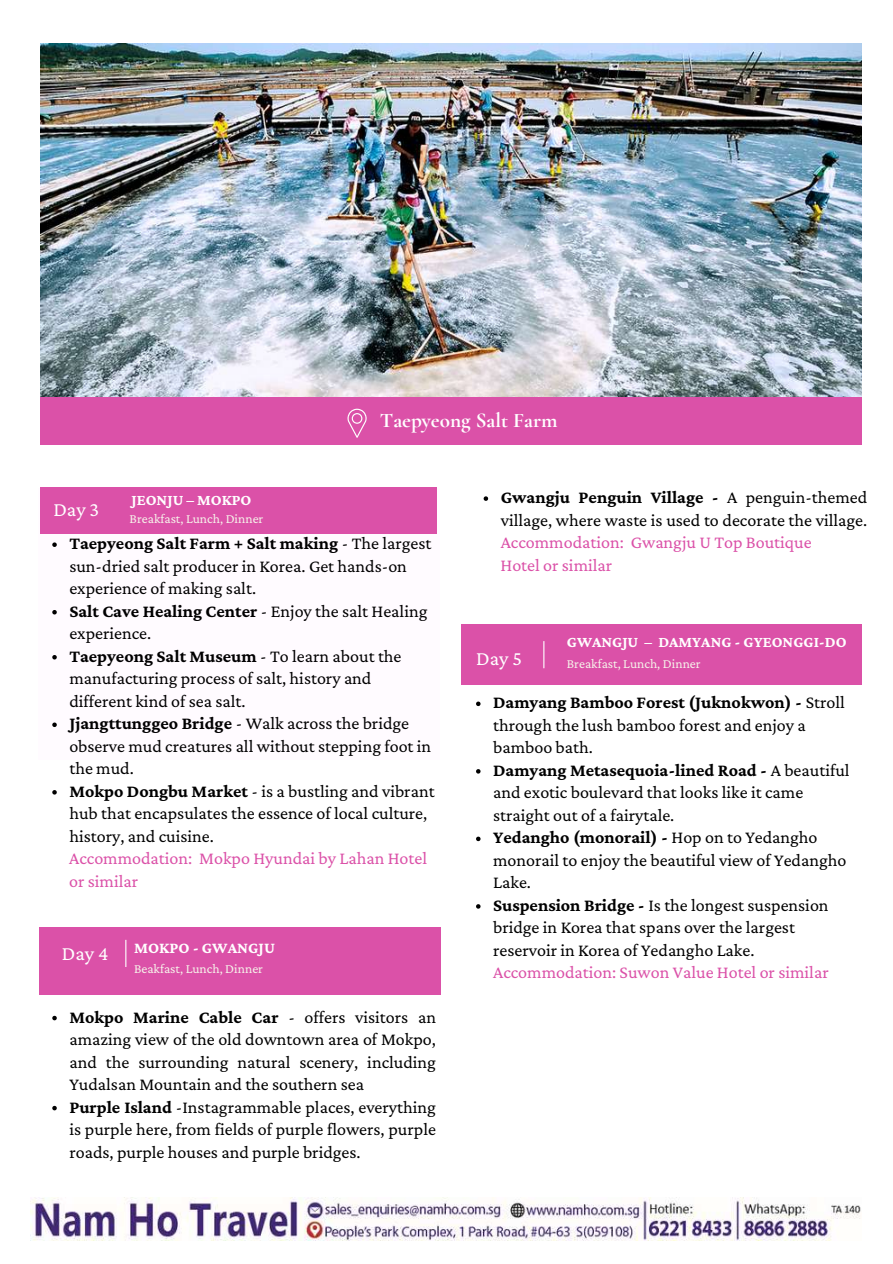
<style>
.page{position:relative;width:893px;height:1264px;background:#fff}
.page>*{position:absolute;margin:0;border:0;box-sizing:border-box;transform-origin:0 0}
.t1{font:700 21.15px "Cormorant Garamond";color:#fff}
.t2{font:20.4px "Crimson Pro";color:#fff}
.t3{font:18px/22.5px "Crimson Pro";color:#000}
.t4{font:18px/22.5px "Crimson Pro";color:#db51a8}
.t5{font:700 16.05px "Crimson Pro";color:#fff}
.t6{font:700 15.75px "Crimson Pro";color:#fff}
.t7{font:13.5px "Crimson Pro";color:#f6f3ea}
.s1{font-weight:700}
</style>
<div class="page">
<div style="left:39px;top:927px;width:401px;height:67px;background:#db51a8"></div>
<svg style="left:125px;top:939px;width:1px;height:28px"></svg>
<div style="left:38px;top:488px;width:401px;height:271px;background:#fffbff"></div>
<div style="left:40px;top:488px;width:397px;height:46px;background:#db51a8"></div>
<img style="left:31px;top:1197px;width:830px;height:43px">
<div style="left:461px;top:624px;width:400px;height:60px;background:#db51a8"></div>
<svg style="left:543px;top:641px;width:1px;height:27px"></svg>
<img style="left:40px;top:43px;width:821px;height:354px">
<div style="left:40px;top:397px;width:821px;height:47px;background:#db51a8"></div>
<svg style="left:347px;top:409px;width:19px;height:29px"></svg>
<svg style="left:52px;top:1015px;width:5px;height:5px"></svg>
<svg style="left:52px;top:1105px;width:5px;height:5px"></svg>
<svg style="left:52px;top:542px;width:5px;height:5px"></svg>
<svg style="left:52px;top:610px;width:5px;height:4px"></svg>
<svg style="left:52px;top:655px;width:5px;height:4px"></svg>
<svg style="left:52px;top:722px;width:5px;height:5px"></svg>
<svg style="left:52px;top:790px;width:5px;height:4px"></svg>
<svg style="left:483px;top:496px;width:5px;height:5px"></svg>
<svg style="left:476px;top:701px;width:4px;height:5px"></svg>
<svg style="left:476px;top:769px;width:4px;height:4px"></svg>
<svg style="left:476px;top:836px;width:4px;height:5px"></svg>
<svg style="left:476px;top:904px;width:4px;height:4px"></svg>
<p class="t1" style="left:380px;top:407px;width:179px">Taepyeong Salt Farm</p>
<p class="t6" style="left:131px;top:491px;width:121px">JEONJU – MOKPO</p>
<p class="t3" style="left:69px;top:532px;width:367px"><span class="s1">Taepyeong Salt Farm + Salt making</span> - The largest sun-dried salt producer in Korea. Get hands-on experience of making salt.<br><span class="s1">Salt Cave Healing Center</span> - Enjoy the salt Healing experience.<br><span class="s1">Taepyeong Salt Museum</span> - To learn about the manufacturing process of salt, history and different kind of sea salt.<br><span class="s1">Jjangttunggeo Bridge</span> - Walk across the bridge observe mud creatures all without stepping foot in the mud.<br><span class="s1">Mokpo Dongbu Market</span> - is a bustling and vibrant hub that encapsulates the essence of local culture, history, and cuisine.</p>
<p class="t4" style="left:69px;top:847px;width:359px">Accommodation: Mokpo Hyundai by Lahan Hotel or similar</p>
<p class="t2" style="left:53px;top:497px;width:47px">Day 3</p>
<p class="t7" style="left:130px;top:511px;width:135px">Breakfast, Lunch, Dinner</p>
<p class="t2" style="left:62px;top:941px;width:48px">Day 4</p>
<p class="t5" style="left:134px;top:938px;width:142px">MOKPO - GWANGJU</p>
<p class="t7" style="left:134px;top:960px;width:130px">Beakfast, Lunch, Dinner</p>
<p class="t3" style="left:69px;top:1005px;width:368px"><span class="s1">Mokpo Marine Cable Car</span> - offers visitors an amazing view of the old downtown area of Mokpo, and the surrounding natural scenery, including Yudalsan Mountain and the southern sea<br><span class="s1">Purple Island</span> -Instagrammable places, everything is purple here, from fields of purple flowers, purple roads, purple houses and purple bridges.</p>
<p class="t3" style="left:500px;top:485px;width:368px"><span class="s1">Gwangju Penguin Village -</span> A penguin-themed village, where waste is used to decorate the village.</p>
<p class="t4" style="left:500px;top:530px;width:312px">Accommodation: Gwangju U Top Boutique<br>Hotel or similar</p>
<p class="t6" style="left:567px;top:632px;width:281px">GWANGJU – DAMYANG - GYEONGGI-DO</p>
<p class="t2" style="left:476px;top:647px;width:47px">Day 5</p>
<p class="t7" style="left:567px;top:655px;width:135px">Breakfast, Lunch, Dinner</p>
<p class="t3" style="left:493px;top:691px;width:358px"><span class="s1">Damyang Bamboo Forest (Juknokwon) -</span> Stroll through the lush bamboo forest and enjoy a bamboo bath.<br><span class="s1">Damyang Metasequoia-lined Road -</span> A beautiful and exotic boulevard that looks like it came straight out of a fairytale.<br><span class="s1">Yedangho (monorail) -</span> Hop on to Yedangho monorail to enjoy the beautiful view of Yedangho Lake.<br><span class="s1">Suspension Bridge -</span> Is the longest suspension bridge in Korea that spans over the largest reservoir in Korea of Yedangho Lake.</p>
<p class="t4" style="left:493px;top:961px;width:337px">Accommodation: Suwon Value Hotel or similar</p>
</div>
